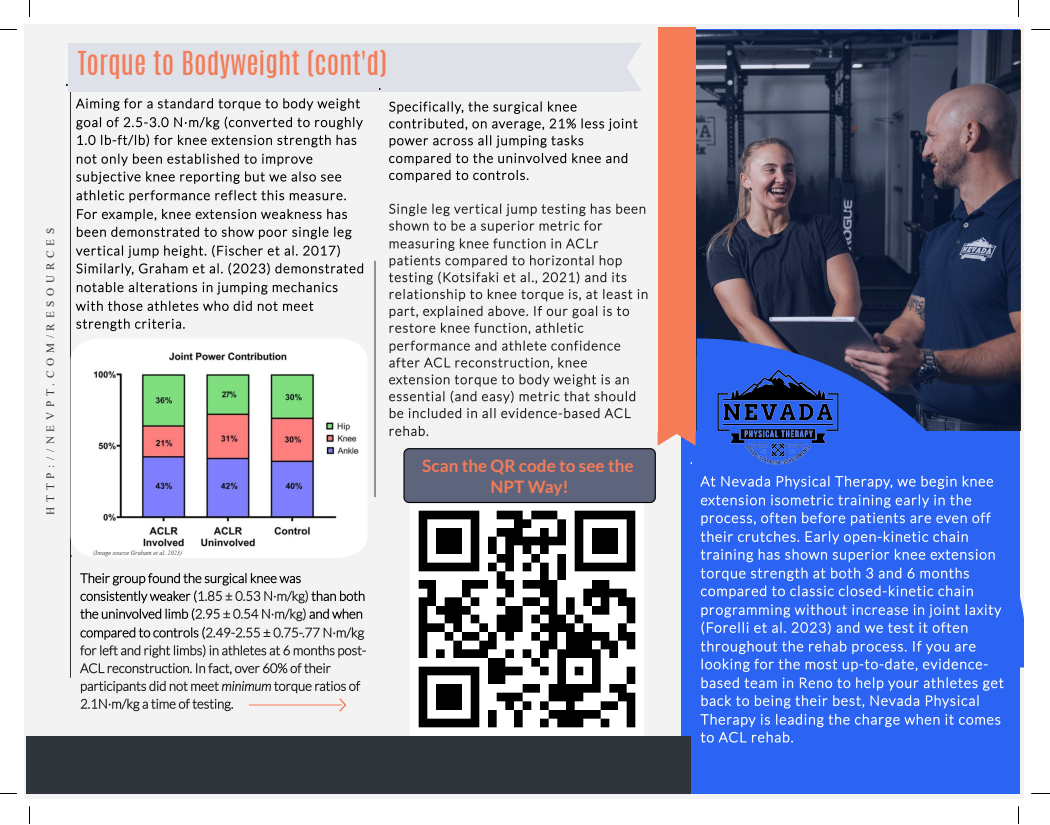
<style>
.page{position:relative;width:1050px;height:825px;background:#fff}
.page>*{position:absolute;margin:0;border:0;box-sizing:border-box;transform-origin:0 0}
.t1{font:28.12px "Antonio";color:#f47c57}
.t2{font:700 17.12px/20.6px "Lato";color:#f47c57;text-align:center}
.t3{font:11.25px "Times New Roman";letter-spacing:.415em;color:#2f343b}
</style>
<div class="page">
<hr style="left:1018px;top:0;width:1px;height:823px;background:#000">
<hr style="left:29px;top:0;width:1px;height:823px;background:#000">
<hr style="left:0;top:29px;width:1050px;height:1px;background:#000">
<hr style="left:0;top:793px;width:1050px;height:1px;background:#000">
<div style="left:24px;top:24px;width:1000px;height:775px;background:#f3f3f3"></div>
<div style="left:681px;top:29px;width:339px;height:765px;background:#2b64f3"></div>
<img style="left:696px;top:30px;width:325px;height:323px">
<svg style="left:697px;top:338px;width:327px;height:330px"></svg>
<div style="left:26px;top:737px;width:665px;height:57px;background:#2f343b"></div>
<hr style="left:375px;top:261px;width:1px;height:236px;background:#2f343b">
<hr style="left:70px;top:49px;width:1px;height:628px;background:#2f343b">
<div style="left:658px;top:28px;width:38px;height:404px;background:#f47c57"></div>
<hr style="left:658px;top:27px;width:38px;height:2px;background:#f47c57">
<div style="left:69px;top:43px;width:555px;height:48px;background:#dfe1e9"></div>
<hr style="left:68px;top:43px;width:2px;height:48px;background:#dfe1e9">
<svg style="left:624px;top:43px;width:17px;height:48px"></svg>
<svg style="left:80px;top:573px;width:285px;height:48px"></svg>
<svg style="left:80px;top:627px;width:286px;height:48px"></svg>
<svg style="left:81px;top:681px;width:279px;height:31px"></svg>
<svg style="left:76px;top:98px;width:287px;height:49px"></svg>
<svg style="left:76px;top:154px;width:265px;height:30px"></svg>
<svg style="left:76px;top:190px;width:270px;height:13px"></svg>
<svg style="left:77px;top:209px;width:270px;height:12px"></svg>
<svg style="left:77px;top:227px;width:275px;height:12px"></svg>
<svg style="left:76px;top:245px;width:287px;height:31px"></svg>
<svg style="left:77px;top:282px;width:260px;height:13px"></svg>
<svg style="left:76px;top:301px;width:238px;height:10px"></svg>
<svg style="left:76px;top:319px;width:109px;height:12px"></svg>
<svg style="left:389px;top:101px;width:249px;height:81px"></svg>
<svg style="left:389px;top:204px;width:258px;height:131px"></svg>
<svg style="left:389px;top:341px;width:246px;height:77px"></svg>
<img style="left:71px;top:339px;width:296px;height:218px">
<svg style="left:701px;top:568px;width:300px;height:67px"></svg>
<svg style="left:701px;top:641px;width:303px;height:102px"></svg>
<img style="left:410px;top:562px;width:234px;height:174px">
<svg style="left:390px;top:426px;width:605px;height:136px"></svg>
<img style="left:669px;top:353px;width:218px;height:128px">
<h1 class="t1" style="left:78px;top:53px;width:311px">Torque to Bodyweight (cont'd)</h1>
<p class="t3" style="left:43px;top:515px;width:288px;rotate:-90deg">HTTP://NEVPT.COM/RESOURCES</p>
<p class="t2" style="left:422px;top:455px;width:213px">Scan the QR code to see the<br>NPT Way!</p>
</div>
